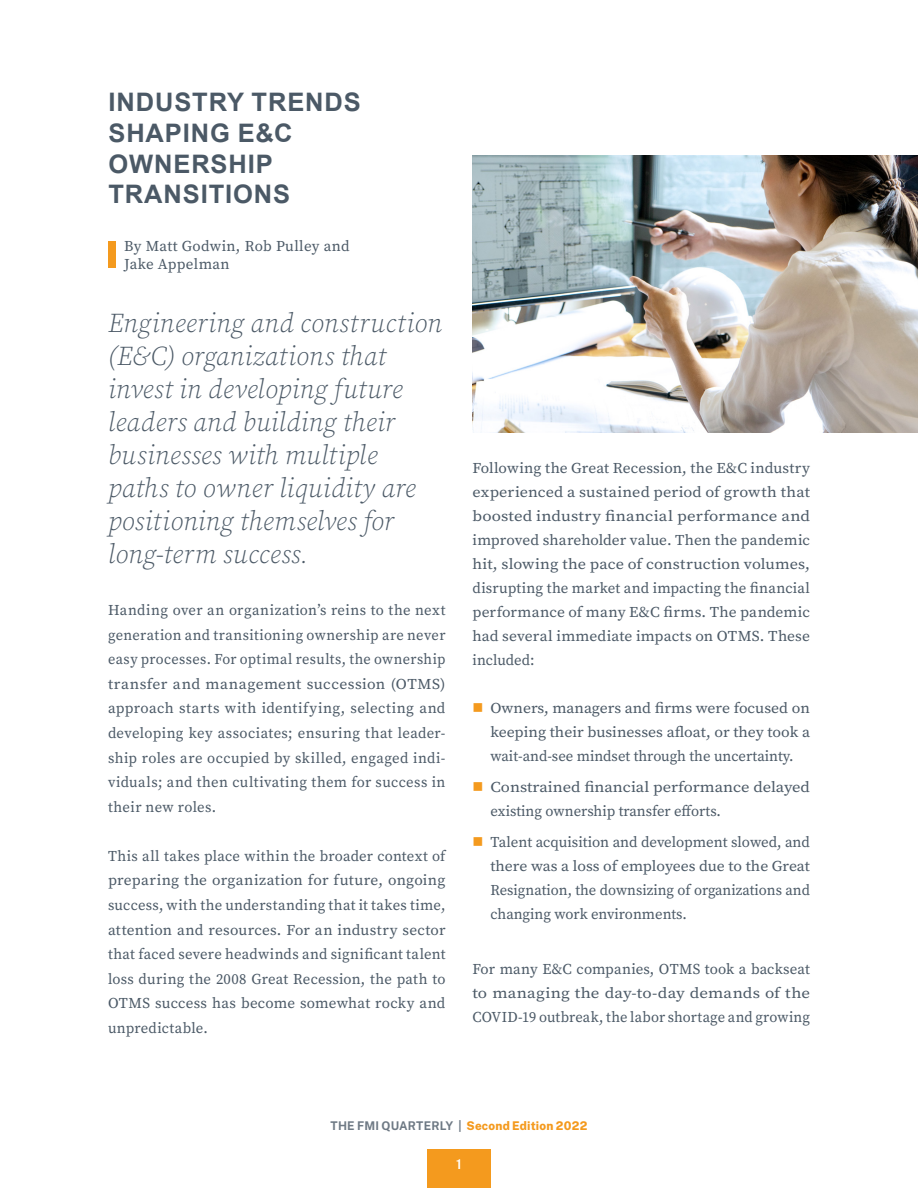
<style>
.page{position:relative;width:918px;height:1188px;background:#fff}
.page>*{position:absolute;margin:0;border:0;box-sizing:border-box;transform-origin:0 0}
.t1{font:italic 300 27px/33px "Source Serif Pro";letter-spacing:.005em;color:#4b5966}
.Heading{font:700 25.5px/30.6px "Arial";letter-spacing:.035em;color:#4b5966}
.ByLine{font:15px/24.6px "Source Serif Pro";color:#4b5966;text-align:justify}
.ByLine-2{font:15px/24px "Source Serif Pro";color:#4b5966;text-align:justify;scale:1.05 1}
.ByLine-3{font:15px/24px "Source Serif Pro";color:#4b5966;scale:1.1 1}
.ByLine-4{font:15px "Source Serif Pro";letter-spacing:.025em;color:#4b5966}
.ByLine-5{font:15px "Source Serif Pro";letter-spacing:.02em;color:#4b5966}
.t2{font:600 13.5px "Public Sans";color:#fff}
.t3{font:800 12px "Public Sans";letter-spacing:.015em;color:#f49a1e}
.s1{font-weight:700;color:#6e7984}
</style>
<div class="page">
<div style="left:427px;top:1149px;width:64px;height:39px;background:#f49a1e"></div>
<div style="left:108px;top:241px;width:8px;height:27px;background:#f49a1e"></div>
<img style="left:472px;top:156px;width:446px;height:276px">
<p class="Heading" style="left:108px;top:87px;width:254px">INDUSTRY TRENDS<br>SHAPING E&amp;C<br>OWNERSHIP<br>TRANSITIONS</p>
<p class="ByLine-4" style="left:124px;top:236px;width:227px">By Matt Godwin, Rob Pulley and</p>
<p class="ByLine-5" style="left:124px;top:254px;width:107px">Jake Appelman</p>
<p class="t1" style="left:108px;top:307px;width:336px">Engineering and construction (E&amp;C) organizations that invest in developing future leaders and building their businesses with multiple paths to owner liquidity are positioning themselves for long-term success.</p>
<p class="ByLine" style="left:108px;top:598px;width:339px">Handing over an organization’s reins to the next generation and transitioning ownership are never easy processes. For optimal results, the ownership transfer and management succession (OTMS) approach starts with identifying, selecting and developing key associates; ensuring that leader&shy;ship roles are occupied by skilled, engaged indi&shy;viduals; and then cultivating them for success in their new roles.</p>
<p class="ByLine" style="left:108px;top:844px;width:339px">This all takes place within the broader context of preparing the organization for future, ongoing success, with the understanding that it takes time, attention and resources. For an industry sector that faced severe headwinds and significant talent loss during the 2008 Great Recession, the path to OTMS success has become somewhat rocky and unpredictable.</p>
<p class="ByLine" style="left:472px;top:456px;width:339px;line-height:24px">Following the Great Recession, the E&amp;C industry experienced a sustained period of growth that boosted industry financial performance and improved shareholder value. Then the pandemic hit, slowing the pace of construction volumes, disrupting the market and impacting the financial performance of many E&amp;C firms. The pandemic had several immediate impacts on OTMS. These included:</p>
<p class="ByLine-2" style="left:490px;top:696px;width:306px">Owners, managers and firms were focused on keeping their businesses afloat, or they took a wait-and-see mindset through the uncertainty.</p>
<p class="ByLine-3" style="left:490px;top:775px;width:292px">Constrained financial performance delayed existing ownership transfer efforts.</p>
<p class="ByLine" style="left:490px;top:830px;width:321px;line-height:24px">Talent acquisition and development slowed, and there was a loss of employees due to the Great Resignation, the downsizing of organizations and changing work environments.</p>
<p class="ByLine" style="left:472px;top:956px;width:339px;line-height:24px">For many E&amp;C companies, OTMS took a backseat to managing the day-to-day demands of the COVID-19 outbreak, the labor shortage and growing</p>
<p class="t3" style="left:331px;top:1117px;width:258px"><span class="s1">THE FMI QUARTERLY |</span> Second Edition 2022</p>
<p class="t2" style="left:456px;top:1155px;width:7px">1</p>
</div>
